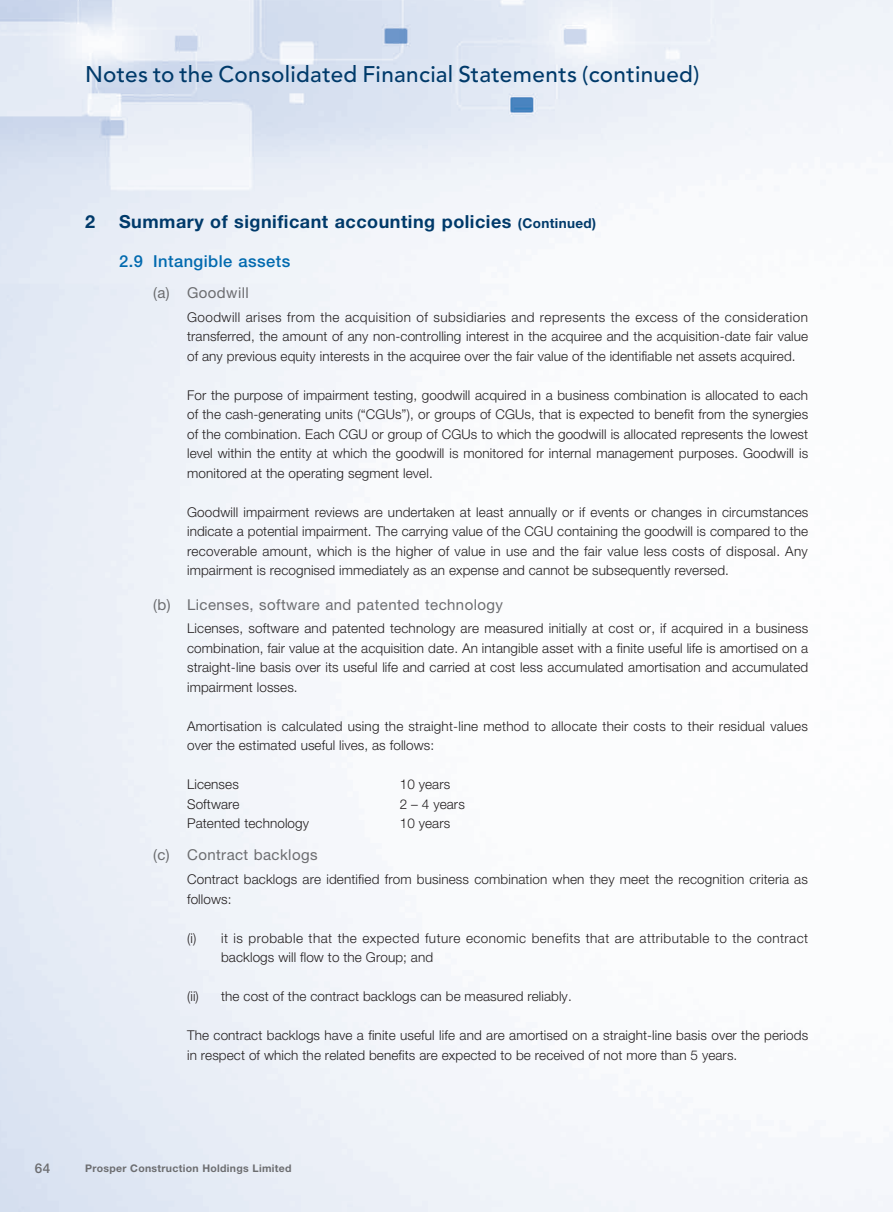
<style>
.page{position:relative;width:893px;height:1212px;background:#fff}
.page>*{position:absolute;margin:0;border:0;box-sizing:border-box;transform-origin:0 0}
.t1{font:500 22.5px "Avenir LT Std";letter-spacing:.015em;color:#003a6a}
.t2{font:700 18px "Helvetica Neue LT Std";letter-spacing:.03em;color:#003a6a}
.t3{font:500 16.5px "Helvetica Neue LT Std";letter-spacing:.03em;color:#016aaf}
.t4{font:15px "Helvetica Neue LT Std";letter-spacing:.03em;color:#6c6d70}
.t5{font:300 13.5px/19.5px "Helvetica Neue LT Std";letter-spacing:.01em;color:#231f20;text-align:justify}
.t6{font:300 13.5px/19.5px "Helvetica Neue LT Std";letter-spacing:.035em;color:#231f20}
.t7{font:500 13.5px "Helvetica Neue LT Std";color:#6c6d70}
.t8{font:700 10.5px "Helvetica Neue LT Std";letter-spacing:.03em;color:#6c6d70}
.s1{font-size:13.5px}
</style>
<div class="page">
<img style="left:0;top:0;width:892px;height:1212px">
<h1 class="t1" style="left:85px;top:62px;width:616px">Notes to the Consolidated Financial Statements (continued)</h1>
<h2 class="t2" style="left:85px;top:210px;width:12px">2</h2>
<h2 class="t2" style="left:119px;top:210px;width:479px">Summary of significant accounting policies <span class="s1">(Continued)</span></h2>
<p class="t3" style="left:119px;top:251px;width:173px">2.9 Intangible assets</p>
<p class="t4" style="left:153px;top:284px;width:97px">(a) Goodwill</p>
<p class="t5" style="left:187px;top:307px;width:623px">Goodwill arises from the acquisition of subsidiaries and represents the excess of the consideration transferred, the amount of any non-controlling interest in the acquiree and the acquisition-date fair value of any previous equity interests in the acquiree over the fair value of the identifiable net assets acquired.</p>
<p class="t5" style="left:187px;top:385px;width:623px">For the purpose of impairment testing, goodwill acquired in a business combination is allocated to each of the cash-generating units (“CGUs”), or groups of CGUs, that is expected to benefit from the synergies of the combination. Each CGU or group of CGUs to which the goodwill is allocated represents the lowest level within the entity at which the goodwill is monitored for internal management purposes. Goodwill is monitored at the operating segment level.</p>
<p class="t5" style="left:187px;top:502px;width:623px">Goodwill impairment reviews are undertaken at least annually or if events or changes in circumstances indicate a potential impairment. The carrying value of the CGU containing the goodwill is compared to the recoverable amount, which is the higher of value in use and the fair value less costs of disposal. Any impairment is recognised immediately as an expense and cannot be subsequently reversed.</p>
<p class="t4" style="left:153px;top:595px;width:351px">(b) Licenses, software and patented technology</p>
<p class="t5" style="left:187px;top:618px;width:623px">Licenses, software and patented technology are measured initially at cost or, if acquired in a business combination, fair value at the acquisition date. An intangible asset with a finite useful life is amortised on a straight-line basis over its useful life and carried at cost less accumulated amortisation and accumulated impairment losses.</p>
<p class="t5" style="left:187px;top:716px;width:622px">Amortisation is calculated using the straight-line method to allocate their costs to their residual values over the estimated useful lives, as follows:</p>
<p class="t5" style="left:187px;top:774px;width:53px">Licenses</p>
<p class="t5" style="left:400px;top:774px;width:52px">10 years</p>
<p class="t5" style="left:187px;top:794px;width:54px">Software</p>
<p class="t5" style="left:400px;top:794px;width:67px">2 – 4 years</p>
<p class="t5" style="left:187px;top:813px;width:123px">Patented technology</p>
<p class="t5" style="left:400px;top:813px;width:52px">10 years</p>
<p class="t4" style="left:153px;top:846px;width:166px">(c) Contract backlogs</p>
<p class="t5" style="left:187px;top:869px;width:622px">Contract backlogs are identified from business combination when they meet the recognition criteria as follows:</p>
<p class="t6" style="left:221px;top:928px;width:589px;text-indent:-34px">(i) it is probable that the expected future economic benefits that are attributable to the contract backlogs will flow to the Group; and</p>
<p class="t5" style="left:187px;top:986px;width:386px">(ii) the cost of the contract backlogs can be measured reliably.</p>
<p class="t5" style="left:187px;top:1025px;width:623px">The contract backlogs have a finite useful life and are amortised on a straight-line basis over the periods in respect of which the related benefits are expected to be received of not more than 5 years.</p>
<p class="t7" style="left:35px;top:1160px;width:17px">64</p>
<p class="t8" style="left:85px;top:1162px;width:208px">Prosper Construction Holdings Limited</p>
</div>
